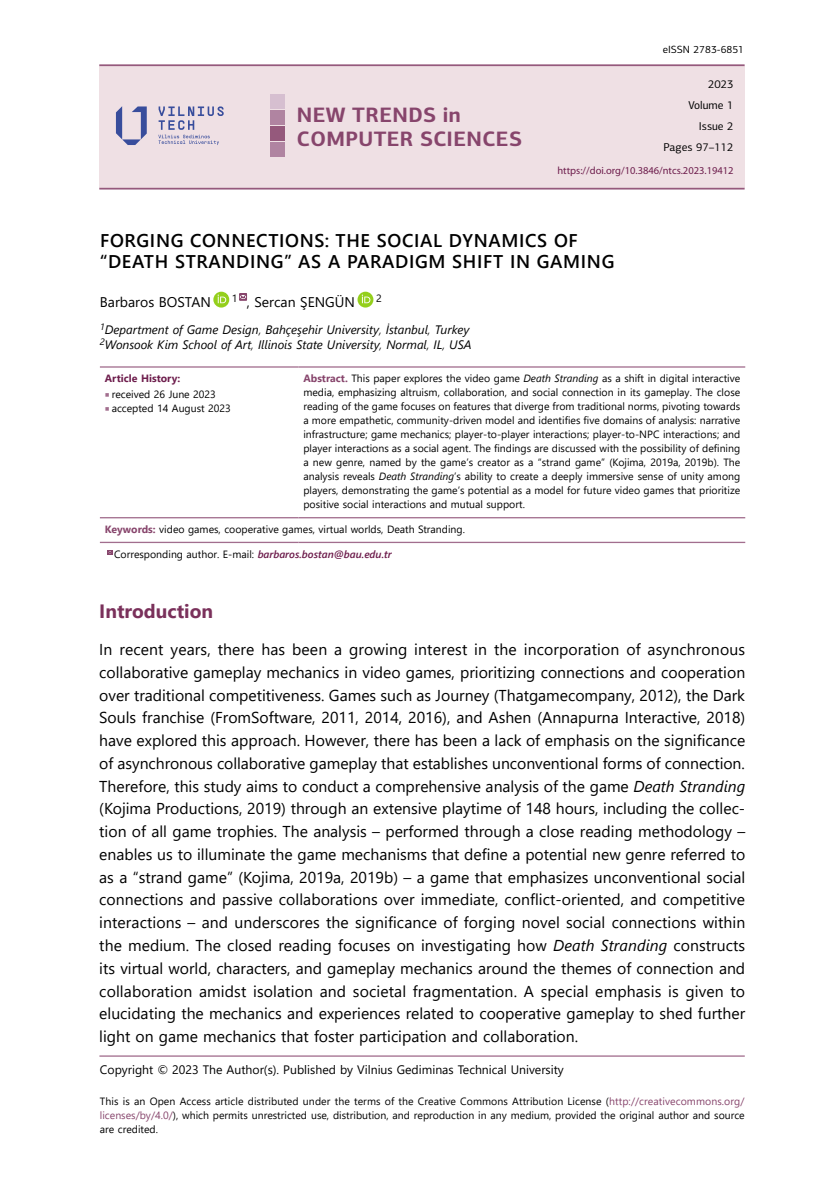
<style>
.page{position:relative;width:834px;height:1191px;background:#fff}
.page>*{position:absolute;margin:0;border:0;box-sizing:border-box;transform-origin:0 0}
.t1{font:700 20.82px/24px "PF Centro Sans Pro";letter-spacing:.02em;color:#87456c}
.t2{font:700 19.25px "Segoe UI";color:#7a315b}
.t3{font:600 18.38px/21px "Segoe UI";letter-spacing:.035em;color:#000}
.t4{font:15.75px/22.8px "Segoe UI";color:#000;text-align:justify}
.t5{font:14px "Segoe UI";color:#000}
.t6{font:italic 12.25px/15.4px "Segoe UI";color:#000}
.t7{font:12.25px "Segoe UI";color:#000}
.t8{font:11.38px/21.2px "PF Centro Sans Pro";color:#000;text-align:right}
.t9{font:10.5px/14px "Segoe UI";color:#000;text-align:justify}
.t10{font:10.5px "Myriad Pro";color:#6e1e4d}
.t11{font:700 10.5px "Segoe UI";color:#6e1e4d}
.t12{font:10.5px "PF Centro Sans Pro";color:#000}
.s1{font-weight:300}
.s2{font-weight:700;color:#87456c}
.s3{font-style:italic}
.s4{font-family:"Minion Pro";font-size:12.25px;color:#a26e8e}
.s5{font-weight:600;font-style:italic;color:#6e1e4d}
.s6{color:#87456c}
</style>
<div class="page">
<hr style="left:99px;top:1055px;width:645px;height:1px;background:#a26e8e">
<div style="left:99px;top:66px;width:645px;height:122px;background:#efe0e4"></div>
<hr style="left:99px;top:64px;width:645px;height:2px;background:#95597c">
<hr style="left:99px;top:188px;width:645px;height:1px;background:#95597c">
<div style="left:270px;top:94px;width:14px;height:15px;background:#d6bfd0"></div>
<div style="left:270px;top:110px;width:14px;height:15px;background:#b084a1"></div>
<div style="left:270px;top:126px;width:14px;height:15px;background:#95597c"></div>
<div style="left:270px;top:142px;width:14px;height:15px;background:#b084a1"></div>
<svg style="left:116px;top:106px;width:31px;height:39px"></svg>
<svg style="left:158px;top:106px;width:66px;height:39px"></svg>
<svg style="left:213px;top:292px;width:16px;height:15px"></svg>
<svg style="left:217px;top:294px;width:9px;height:9px"></svg>
<svg style="left:239px;top:293px;width:8px;height:8px"></svg>
<svg style="left:357px;top:292px;width:16px;height:15px"></svg>
<svg style="left:362px;top:294px;width:8px;height:9px"></svg>
<hr style="left:100px;top:366px;width:198px;height:2px;background:#a26e8e">
<hr style="left:298px;top:366px;width:447px;height:2px;background:#a26e8e">
<hr style="left:100px;top:517px;width:198px;height:1px;background:#a26e8e">
<hr style="left:298px;top:517px;width:447px;height:1px;background:#a26e8e">
<hr style="left:100px;top:542px;width:198px;height:1px;background:#a26e8e">
<hr style="left:298px;top:542px;width:447px;height:1px;background:#a26e8e">
<svg style="left:107px;top:550px;width:6px;height:5px"></svg>
<h1 class="t1" style="left:297px;top:102px;width:226px">NEW TRENDS in<br>COMPUTER SCIENCES</h1>
<p class="t12" style="left:662px;top:43px;width:83px">eISSN 2783-6851</p>
<p class="t8" style="left:663px;top:73px;width:72px">2023<br>Volume 1<br>Issue 2<br>Pages 97–112</p>
<p class="t10" style="left:557px;top:164px;width:178px">https://doi.org/10.3846/ntcs.2023.19412</p>
<p class="t3" style="left:100px;top:228px;width:516px">FORGING CONNECTIONS: THE SOCIAL DYNAMICS OF “DEATH STRANDING” AS A PARADIGM SHIFT IN GAMING</p>
<p class="t5" style="left:100px;top:289px;width:112px">Barbaros BOSTAN</p>
<p class="t5" style="left:232px;top:289px;width:125px"><sup>1</sup> , Sercan ŞENGÜN</p>
<p class="t9" style="left:376px;top:290px;width:7px">2</p>
<p class="t6" style="left:100px;top:319px;width:373px"><sup>1</sup>Department of Game Design<span class="s1">,</span> Bahçeşehir University<span class="s1">,</span> İstanbul<span class="s1">,</span> Turkey<br><sup>2</sup>Wonsook Kim School of Art<span class="s1">,</span> Illinois State University<span class="s1">,</span> Normal<span class="s1">,</span> IL<span class="s1">,</span> USA</p>
<p class="t11" style="left:105px;top:368px;width:77px">Article History:</p>
<p class="t9" style="left:303px;top:370px;width:438px"><span class="s2">Abstract.</span> This paper explores the video game <span class="s3">Death Stranding</span> as a shift in digital interactive media, emphasizing altruism, collaboration, and social connection in its gameplay. The close reading of the game focuses on features that diverge from traditional norms, pivoting towards a more empathetic, community-driven model and identifies five domains of analysis: narrative infrastructure; game mechanics; player-to-player interactions; player-to-NPC interactions; and player interactions as a social agent. The findings are discussed with the possibility of defining a new genre, named by the game’s creator as a “strand game” (Kojima, 2019a, 2019b). The analysis reveals <span class="s3">Death Stranding</span>’s ability to create a deeply immersive sense of unity among players, demonstrating the game’s potential as a model for future video games that prioritize positive social interactions and mutual support.</p>
<p class="t9" style="left:105px;top:386px;width:112px"><span class="s4">■</span> received 26 June 2023</p>
<p class="t9" style="left:105px;top:400px;width:127px"><span class="s4">■</span> accepted 14 August 2023</p>
<p class="t9" style="left:105px;top:521px;width:361px"><span class="s2">Keywords:</span> video games, cooperative games, virtual worlds, Death Stranding.</p>
<p class="t9" style="left:114px;top:546px;width:279px">Corresponding author. E-mail: <span class="s5">barbaros.bostan@bau.edu.tr</span></p>
<p class="t2" style="left:99px;top:592px;width:115px">Introduction</p>
<p class="t4" style="left:99px;top:637px;width:647px">In recent years, there has been a growing interest in the incorporation of asynchronous collaborative gameplay mechanics in video games, prioritizing connections and cooperation over traditional competitiveness. Games such as Journey (Thatgamecompany, 2012), the Dark Souls franchise (FromSoftware, 2011, 2014, 2016), and Ashen (Annapurna Interactive, 2018) have explored this approach. However, there has been a lack of emphasis on the significance of asynchronous collaborative gameplay that establishes unconventional forms of connection.<br>Therefore, this study aims to conduct a comprehensive analysis of the game <span class="s3">Death Stranding </span>(Kojima Productions, 2019) through an extensive playtime of 148 hours, including the collec&shy;tion of all game trophies. The analysis – performed through a close reading methodology – enables us to illuminate the game mechanisms that define a potential new genre referred to as a “strand game” (Kojima, 2019a, 2019b) – a game that emphasizes unconventional social connections and passive collaborations over immediate, conflict-oriented, and competitive interactions – and underscores the significance of forging novel social connections within the medium. The closed reading focuses on investigating how <span class="s3">Death Stranding</span> constructs its virtual world, characters, and gameplay mechanics around the themes of connection and collaboration amidst isolation and societal fragmentation. A special emphasis is given to elucidating the mechanics and experiences related to cooperative gameplay to shed further light on game mechanics that foster participation and collaboration.</p>
<p class="t7" style="left:100px;top:1058px;width:465px">Copyright © 2023 The Author(s). Published by Vilnius Gediminas Technical University</p>
<p class="t9" style="left:100px;top:1093px;width:646px">This is an Open Access article distributed under the terms of the Creative Commons Attribution License (<span class="s6">http://creativecommons.org/ licenses/by/4.0/</span>), which permits unrestricted use, distribution, and reproduction in any medium, provided the original author and source are credited.</p>
</div>
